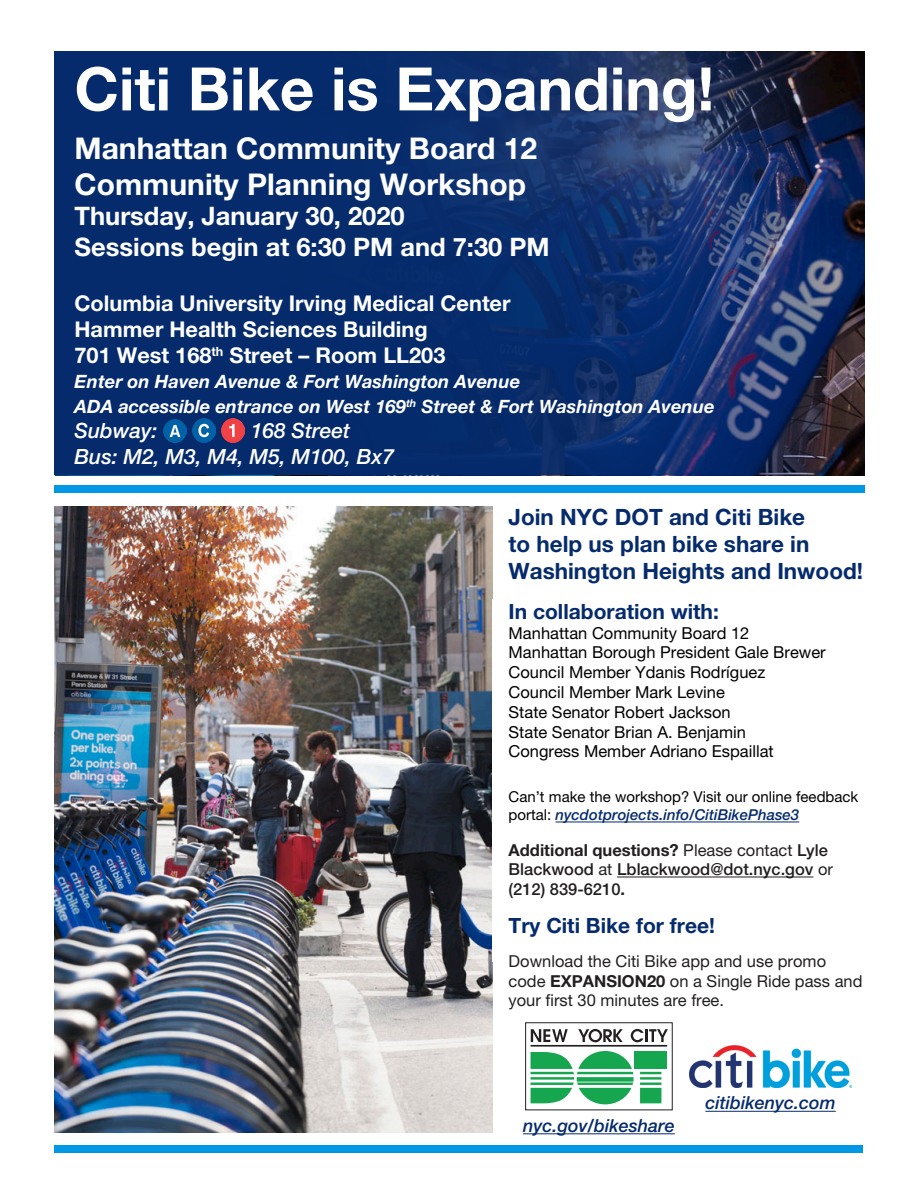
<style>
.page{position:relative;width:918px;height:1188px;background:#fff}
.page>*{position:absolute;margin:0;border:0;box-sizing:border-box;transform-origin:0 0}
.Heading_1{font:700 60px "Helvetica Neue LT Pro";color:#fff}
.Body{font:700 30px "Helvetica Neue LT Pro";color:#fff}
.Body-2{font:700 25.5px "Helvetica Neue LT Pro";color:#fff}
.t1{font:700 22.5px/27px "Helvetica Neue LT Pro";color:#052b6c}
.Body-3{font:700 21.75px "Helvetica Neue LT Pro";color:#fff}
.Body-4{font:italic 500 21px "Helvetica Neue LT Std";color:#fff}
.Body-5{font:700 21px "Helvetica Neue LT Pro";color:#052b6c}
.Body-6{font:italic 700 18.3px "Helvetica Neue LT Pro";color:#fff}
.Body-7{font:italic 500 18px "Helvetica Neue LT Std";color:#052b6c}
.t2{font:16.5px "Helvetica Neue LT Pro";color:#000}
.Body-8{font:16.5px/19.8px "Helvetica Neue LT Pro";color:#231f20}
.Body-9{font:500 16.5px/19.8px "Helvetica Neue LT Pro";color:#231f20}
.t3{font:15px/18px "Helvetica Neue LT Pro";color:#000}
.s1{font-family:"Helvetica Neue LT Std";font-weight:500;font-style:italic;color:#052b6c}
.s2{font-weight:700}
.s3{font-weight:400}
</style>
<div class="page">
<img style="left:56px;top:51px;width:809px;height:424px">
<img style="left:55px;top:507px;width:437px;height:625px">
<hr style="left:556px;top:822px;width:243px;height:1px;background:#052b6c">
<div style="left:55px;top:1145px;width:808px;height:7px;background:#0098e4"></div>
<hr style="left:617px;top:877px;width:196px;height:1px;background:#231f20">
<div style="left:55px;top:485px;width:810px;height:7px;background:#0098e4"></div>
<svg style="left:55px;top:52px;width:773px;height:423px;background:#0e2e6a"></svg>
<img style="left:163px;top:419px;width:24px;height:23px">
<img style="left:192px;top:419px;width:24px;height:23px">
<img style="left:222px;top:419px;width:23px;height:23px">
<hr style="left:523px;top:1133px;width:152px;height:1px;background:#052b6c">
<hr style="left:705px;top:1111px;width:131px;height:1px;background:#052b6c">
<div style="left:525px;top:1022px;width:148px;height:88px;border:1px solid #231f20"></div>
<svg style="left:531px;top:1051px;width:103px;height:53px"></svg>
<div style="left:634px;top:1052px;width:33px;height:17px;background:#15a64f"></div>
<div style="left:640px;top:1088px;width:21px;height:15px;background:#15a64f"></div>
<hr style="left:640px;top:1072px;width:21px;height:2px;background:#15a64f">
<hr style="left:640px;top:1077px;width:21px;height:3px;background:#15a64f">
<hr style="left:640px;top:1083px;width:21px;height:2px;background:#15a64f">
<hr style="left:531px;top:1045px;width:136px;height:2px;background:#231f20">
<svg style="left:531px;top:1029px;width:37px;height:13px"></svg>
<svg style="left:578px;top:1029px;width:45px;height:13px"></svg>
<svg style="left:631px;top:1029px;width:37px;height:13px"></svg>
<img style="left:690px;top:1045px;width:162px;height:43px">
<p class="Heading_1" style="left:75px;top:52px;width:641px">Citi Bike is Expanding!</p>
<p class="Body" style="left:75px;top:129px;width:464px">Manhattan Community Board 12</p>
<p class="Body" style="left:75px;top:165px;width:453px">Community Planning Workshop</p>
<p class="Body-2" style="left:75px;top:200px;width:332px">Thursday, January 30, 2020</p>
<p class="Body-2" style="left:75px;top:231px;width:477px">Sessions begin at 6:30 PM and 7:30 PM</p>
<p class="Body-3" style="left:75px;top:289px;width:438px">Columbia University Irving Medical Center</p>
<p class="Body-3" style="left:75px;top:316px;width:355px">Hammer Health Sciences Building</p>
<p class="Body-3" style="left:75px;top:342px;width:372px">701 West 168<sup>th</sup> Street – Room LL203</p>
<p class="Body-6" style="left:75px;top:370px;width:447px">Enter on Haven Avenue &amp; Fort Washington Avenue</p>
<p class="Body-6" style="left:75px;top:395px;width:642px">ADA accessible entrance on West 169<sup>th</sup> Street &amp; Fort Washington Avenue</p>
<p class="Body-4" style="left:75px;top:419px;width:84px">Subway:</p>
<p class="Body-4" style="left:251px;top:419px;width:101px">168 Street</p>
<p class="Body-4" style="left:75px;top:444px;width:321px">Bus: M2, M3, M4, M5, M100, Bx7</p>
<p class="t1" style="left:509px;top:503px;width:356px">Join NYC DOT and Citi Bike<br>to help us plan bike share in<br>Washington Heights and Inwood!</p>
<p class="Body-5" style="left:509px;top:598px;width:212px">In collaboration with:</p>
<p class="t2" style="left:509px;top:623px;width:242px">Manhattan Community Board 12</p>
<p class="t2" style="left:509px;top:643px;width:319px">Manhattan Borough President Gale Brewer</p>
<p class="t2" style="left:509px;top:663px;width:258px">Council Member Ydanis Rodríguez</p>
<p class="t2" style="left:509px;top:682px;width:218px">Council Member Mark Levine</p>
<p class="t2" style="left:509px;top:702px;width:224px">State Senator Robert Jackson</p>
<p class="t2" style="left:509px;top:722px;width:239px">State Senator Brian A. Benjamin</p>
<p class="t2" style="left:509px;top:742px;width:267px">Congress Member Adriano Espaillat</p>
<p class="t3" style="left:509px;top:788px;width:351px">Can’t make the workshop? Visit our online feedback portal: <span class="s1">nycdotprojects.info/CitiBikePhase3</span></p>
<p class="Body-9" style="left:509px;top:840px;width:326px"><span class="s2">Additional questions?</span> <span class="s3">Please contact</span> Lyle<br>Blackwood <span class="s3">at</span> Lblackwood@dot.nyc.gov <span class="s3">or </span>(212) 839-6210<span class="s2">.</span></p>
<p class="Body-5" style="left:509px;top:913px;width:208px">Try Citi Bike for free!</p>
<p class="Body-8" style="left:509px;top:951px;width:355px">Download the Citi Bike app and use promo code <span class="s2">EXPANSION20</span> on a Single Ride pass and your first 30 minutes are free.</p>
<p class="Body-7" style="left:523px;top:1115px;width:153px">nyc.gov/bikeshare</p>
<p class="Body-7" style="left:705px;top:1092px;width:132px">citibikenyc.com</p>
</div>
